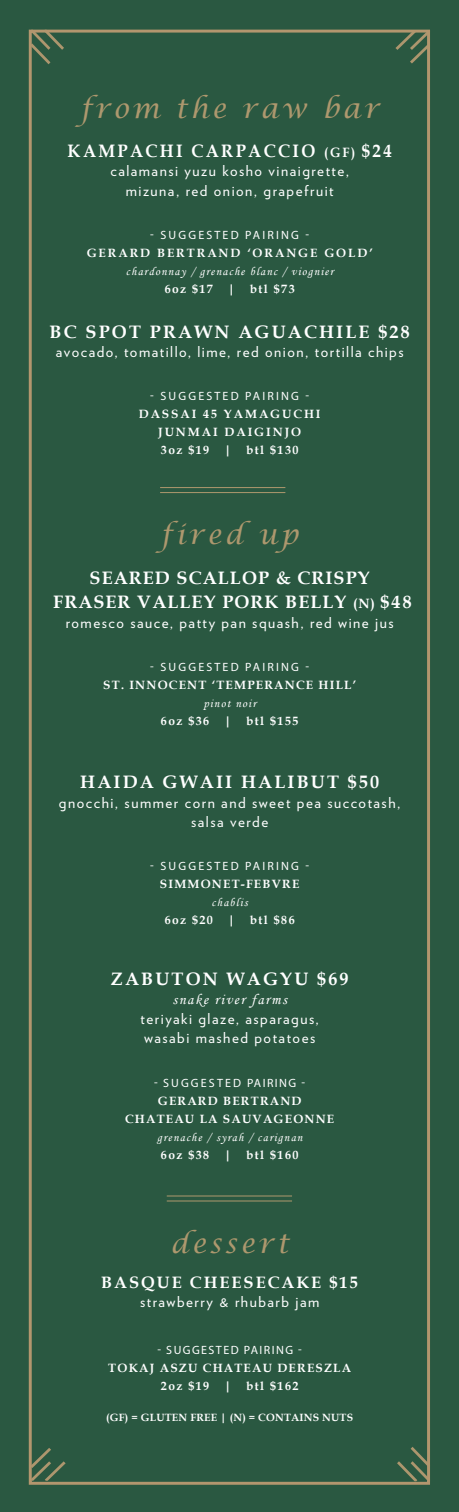
<style>
.page{position:relative;width:459px;height:1512px;background:#2a5841}
.page>*{position:absolute;margin:0;border:0;box-sizing:border-box;transform-origin:0 0}
.t1{font:italic 27px "Lucida Calligraphy";letter-spacing:.12em;color:#ae986e}
.t2{font:700 18px "Book Antiqua";letter-spacing:.12em;color:#fff}
.t3{font:700 18px "Book Antiqua";letter-spacing:.06em;color:#fff}
.t4{font:700 18px "Book Antiqua";letter-spacing:.14em;color:#fff;scale:.93 1}
.t5{font:700 16.5px "Book Antiqua";letter-spacing:.12em;color:#fff}
.t6{font:15px/19.5px "Verlag";letter-spacing:.1em;color:#fff;text-align:center}
.t7{font:15px "Monotype Corsiva";letter-spacing:.1em;color:#fff}
.t8{font:12px/18px "Monotype Corsiva";letter-spacing:.1em;color:#fff;text-align:center}
.t9{font:12px "Myriad Pro";letter-spacing:.18em;color:#fff}
.t10{font:700 12px "Book Antiqua";letter-spacing:.1em;color:#fff}
.t11{font:700 12px "Book Antiqua";letter-spacing:.12em;color:#fff}
.t12{font:700 12px/18px "Book Antiqua";letter-spacing:.16em;color:#fff}
.t13{font:12px "Myriad Pro";letter-spacing:.12em;color:#fff}
.t14{font:700 10.5px "Book Antiqua";letter-spacing:.02em;color:#fff}
.s1{font-size:13.5px}
.s2{font-family:"Book Antiqua";font-weight:700}
</style>
<div class="page">
<svg style="left:33px;top:34px;width:31px;height:30px"></svg>
<svg style="left:397px;top:1447px;width:29px;height:34px"></svg>
<svg style="left:395px;top:34px;width:31px;height:30px"></svg>
<svg style="left:33px;top:1448px;width:33px;height:33px"></svg>
<hr style="left:160px;top:487px;width:125px;height:1px;background:#ae986e">
<hr style="left:160px;top:492px;width:125px;height:1px;background:#ae986e">
<hr style="left:167px;top:1195px;width:125px;height:2px;background:#ae986e">
<hr style="left:167px;top:1200px;width:125px;height:2px;background:#ae986e">
<div style="left:29px;top:30px;width:401px;height:1455px;border:3px solid #b3966e"></div>
<p class="t1" style="left:80px;top:92px;width:300px">from the raw bar</p>
<p class="t4" style="left:68px;top:138px;width:350px">KAMPACHI CARPACCIO <span class="s1">(GF)</span> $24</p>
<p class="t6" style="left:110px;top:160px;width:240px">calamansi yuzu kosho vinaigrette,</p>
<p class="t6" style="left:126px;top:180px;width:209px">mizuna, red onion, grapefruit</p>
<p class="t9" style="left:150px;top:227px;width:160px">- SUGGESTED PAIRING -</p>
<p class="t8" style="left:87px;top:244px;width:288px"><span class="s2">GERARD BERTRAND ‘ORANGE GOLD’ </span>chardonnay / grenache blanc / viognier</p>
<p class="t11" style="left:165px;top:281px;width:132px">6oz $17 | btl $73</p>
<p class="t2" style="left:50px;top:319px;width:362px">BC SPOT PRAWN AGUACHILE $28</p>
<p class="t6" style="left:56px;top:341px;width:350px">avocado, tomatillo, lime, red onion, tortilla chips</p>
<p class="t9" style="left:150px;top:389px;width:160px">- SUGGESTED PAIRING -</p>
<p class="t12" style="left:139px;top:405px;width:183px">DASSAI 45 YAMAGUCHI</p>
<p class="t12" style="left:158px;top:423px;width:145px">JUNMAI DAIGINJO<br>3oz $19 | btl $130</p>
<p class="t1" style="left:161px;top:518px;width:139px">fired up</p>
<p class="t3" style="left:90px;top:566px;width:282px">SEARED SCALLOP &amp; CRISPY</p>
<p class="t3" style="left:53px;top:590px;width:360px">FRASER VALLEY PORK BELLY <span class="s1">(N)</span> $48</p>
<p class="t6" style="left:66px;top:612px;width:329px">romesco sauce, patty pan squash, red wine jus</p>
<p class="t9" style="left:150px;top:660px;width:160px">- SUGGESTED PAIRING -</p>
<p class="t10" style="left:103px;top:677px;width:254px">ST. INNOCENT ‘TEMPERANCE HILL’</p>
<p class="t8" style="left:203px;top:694px;width:54px">pinot noir</p>
<p class="t11" style="left:161px;top:713px;width:139px">6oz $36 | btl $155</p>
<p class="t2" style="left:80px;top:770px;width:301px">HAIDA GWAII HALIBUT $50</p>
<p class="t6" style="left:59px;top:792px;width:343px">gnocchi, summer corn and sweet pea succotash, salsa verde</p>
<p class="t9" style="left:150px;top:859px;width:160px">- SUGGESTED PAIRING -</p>
<p class="t10" style="left:160px;top:876px;width:141px">SIMMONET-FEBVRE</p>
<p class="t8" style="left:212px;top:894px;width:38px">chablis</p>
<p class="t11" style="left:165px;top:912px;width:132px">6oz $20 | btl $86</p>
<p class="t2" style="left:111px;top:967px;width:239px">ZABUTON WAGYU $69</p>
<p class="t7" style="left:173px;top:991px;width:116px">snake river farms</p>
<p class="t6" style="left:141px;top:1008px;width:180px">teriyaki glaze, asparagus,</p>
<p class="t6" style="left:144px;top:1027px;width:173px">wasabi mashed potatoes</p>
<p class="t9" style="left:154px;top:1075px;width:152px">- SUGGESTED PAIRING -</p>
<p class="t10" style="left:158px;top:1092px;width:145px">GERARD BERTRAND</p>
<p class="t8" style="left:125px;top:1110px;width:211px"><span class="s2">CHATEAU LA SAUVAGEONNE </span>grenache / syrah / carignan</p>
<p class="t11" style="left:161px;top:1146px;width:139px">6oz $38 | btl $160</p>
<p class="t1" style="left:170px;top:1227px;width:120px">dessert</p>
<p class="t5" style="left:101px;top:1271px;width:258px">BASQUE CHEESECAKE $15</p>
<p class="t6" style="left:140px;top:1291px;width:181px">strawberry &amp; rhubarb jam</p>
<p class="t13" style="left:157px;top:1342px;width:146px">- SUGGESTED PAIRING -</p>
<p class="t10" style="left:108px;top:1360px;width:244px">TOKAJ ASZU CHATEAU DERESZLA</p>
<p class="t11" style="left:161px;top:1378px;width:139px">2oz $19 | btl $162</p>
<p class="t14" style="left:106px;top:1411px;width:249px">(GF) = GLUTEN FREE | (N) = CONTAINS NUTS</p>
</div>
